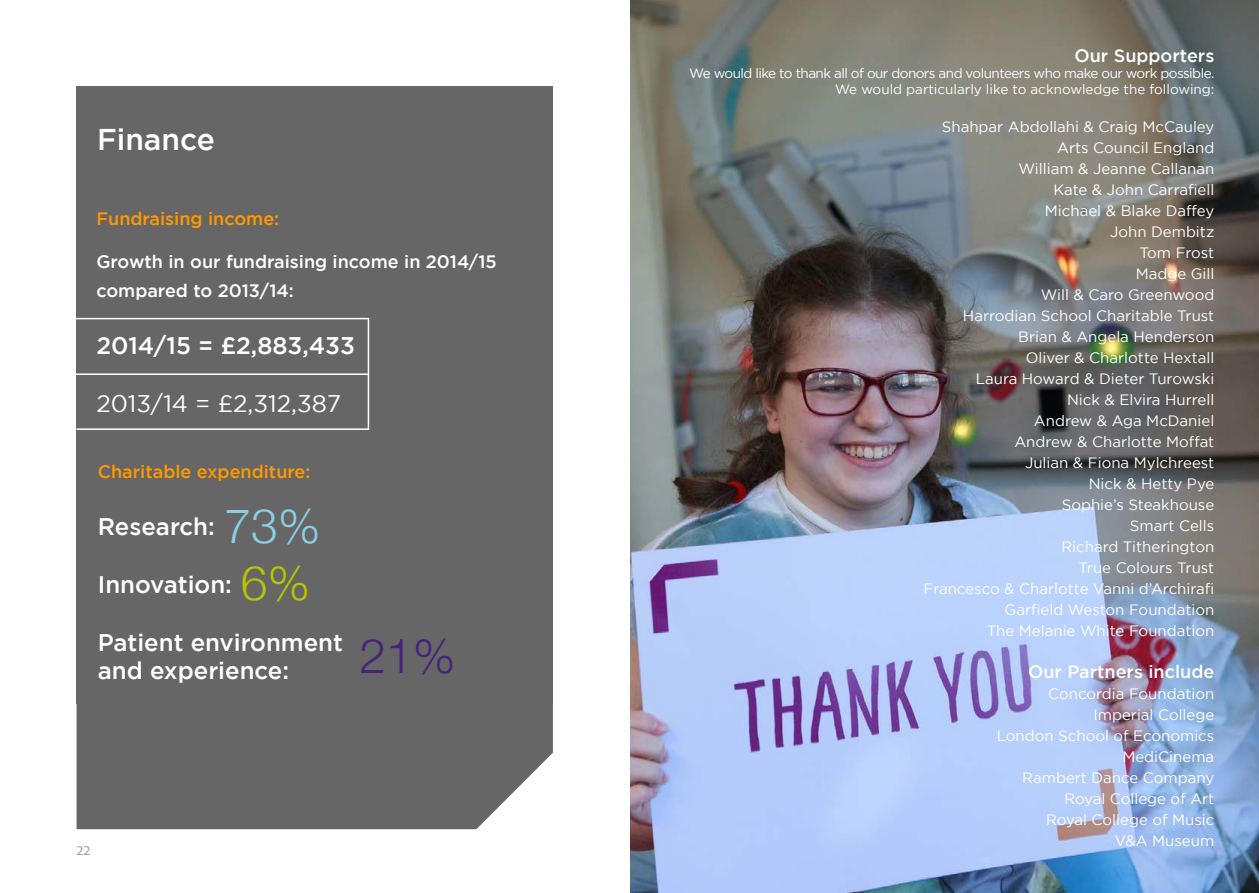
<style>
.page{position:relative;width:1259px;height:893px;background:#fff}
.page>*{position:absolute;margin:0;border:0;box-sizing:border-box;transform-origin:0 0}
.t1{font:300 48px "Helvetica Neue";color:#88d0e6}
.t2{font:300 48px "Helvetica Neue";color:#48237c}
.t3{font:300 48px "Helvetica Neue";color:#b9c400}
.t4{font:500 30px "Gotham";color:#fff}
.t5{font:500 24px/28.8px "Gotham";color:#fff}
.t6{font:24px "Gotham";color:#fff}
.t7{font:500 18px/28.8px "Gotham";color:#fff}
.t8{font:500 18px "Gotham";color:#f90}
.t9{font:15px/21px "Gotham";color:#fff;text-align:right}
.t10{font:13.5px/16.2px "Gotham";letter-spacing:-.04em;color:#fff;text-align:right}
.t11{font:13.5px "Myriad Pro";color:#9d9d9c}
</style>
<div class="page">
<img style="left:631px;top:0;width:628px;height:893px">
<div style="left:77px;top:703px;width:476px;height:126px;background:#666"></div>
<div style="left:77px;top:86px;width:476px;height:617px;background:#666"></div>
<hr style="left:75px;top:373px;width:294px;height:2px;background:#fff">
<hr style="left:76px;top:428px;width:293px;height:2px;background:#fff">
<hr style="left:62px;top:318px;width:307px;height:1px;background:#fff">
<hr style="left:368px;top:318px;width:1px;height:112px;background:#fff">
<h2 class="t4" style="left:97px;top:123px;width:119px">Finance</h2>
<p class="t8" style="left:96px;top:208px;width:184px">Fundraising income:</p>
<p class="t7" style="left:96px;top:247px;width:402px">Growth in our fundraising income in 2014/15 compared to 2013/14:</p>
<h3 class="t5" style="left:96px;top:331px;width:260px">2014/15 = £2,883,433</h3>
<h3 class="t6" style="left:96px;top:390px;width:246px">2013/14 = £2,312,387</h3>
<p class="t8" style="left:98px;top:461px;width:214px">Charitable expenditure:</p>
<h3 class="t5" style="left:98px;top:512px;width:118px">Research:</h3>
<h3 class="t5" style="left:98px;top:570px;width:136px">Innovation:</h3>
<h3 class="t5" style="left:98px;top:627px;width:247px">Patient environment and experience:</h3>
<h1 class="t1" style="left:224px;top:487px;width:98px">73%</h1>
<h1 class="t3" style="left:241px;top:544px;width:71px">6%</h1>
<h1 class="t2" style="left:359px;top:617px;width:98px">21%</h1>
<p class="t11" style="left:77px;top:842px;width:15px">22</p>
<p class="t7" style="left:1074px;top:41px;width:141px">Our Supporters</p>
<p class="t10" style="left:689px;top:65px;width:526px">We would like to thank all of our donors and volunteers who make our work possible.<br>We would particularly like to acknowledge the following:</p>
<p class="t9" style="left:923px;top:116px;width:292px">Shahpar Abdollahi &amp; Craig McCauley<br>Arts Council England<br>William &amp; Jeanne Callanan<br>Kate &amp; John Carrafiell<br>Michael &amp; Blake Daffey<br>John Dembitz<br>Tom Frost<br>Madge Gill<br>Will &amp; Caro Greenwood<br>Harrodian School Charitable Trust<br>Brian &amp; Angela Henderson<br>Oliver &amp; Charlotte Hextall<br>Laura Howard &amp; Dieter Turowski<br>Nick &amp; Elvira Hurrell<br>Andrew &amp; Aga McDaniel<br>Andrew &amp; Charlotte Moffat<br>Julian &amp; Fiona Mylchreest<br>Nick &amp; Hetty Pye<br>Sophie’s Steakhouse<br>Smart Cells<br>Richard Titherington<br>True Colours Trust<br>Francesco &amp; Charlotte Vanni d’Archirafi<br>Garfield Weston Foundation<br>The Melanie White Foundation</p>
<p class="t7" style="left:1028px;top:657px;width:188px">Our Partners include</p>
<p class="t9" style="left:996px;top:683px;width:219px">Concordia Foundation<br>Imperial College<br>London School of Economics<br>MediCinema<br>Rambert Dance Company<br>Royal College of Art<br>Royal College of Music<br>V&amp;A Museum</p>
</div>
